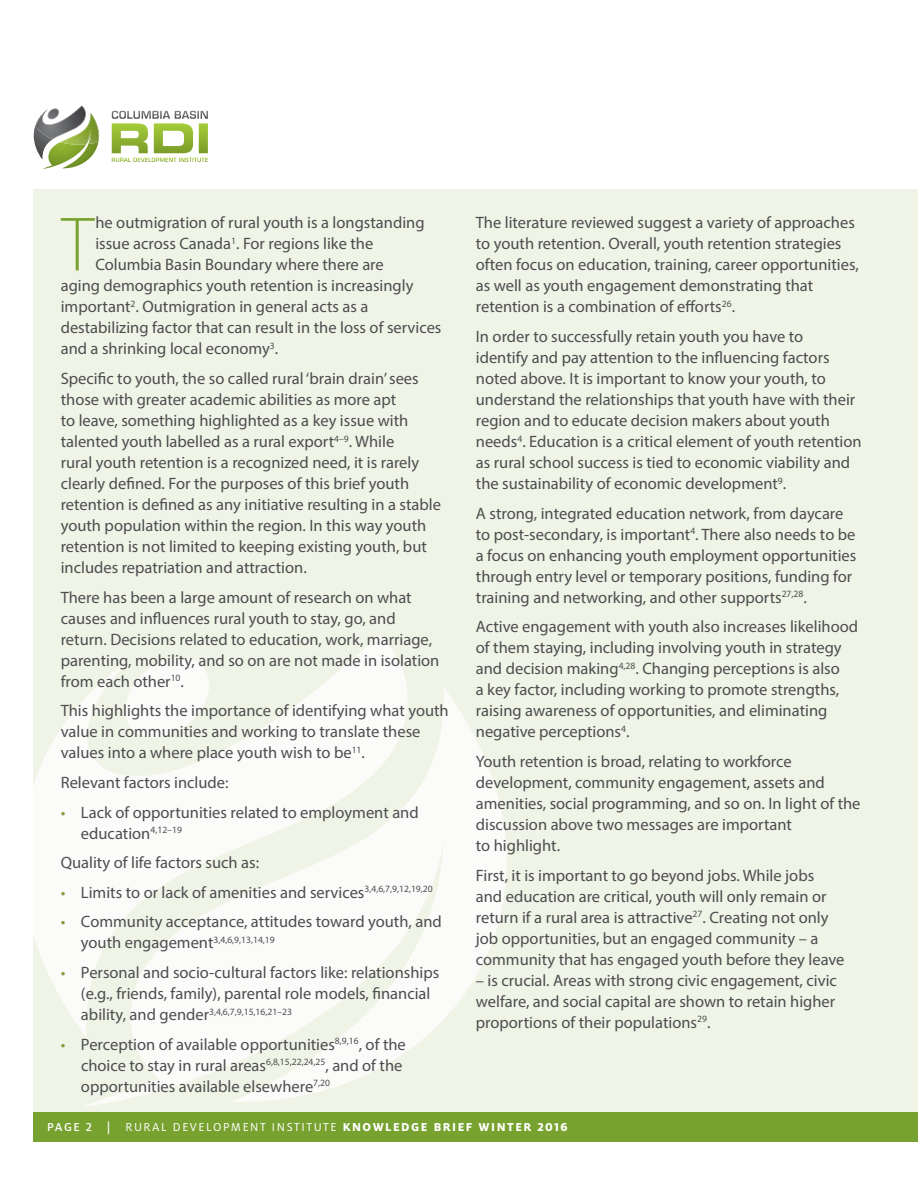
<style>
.page{position:relative;width:918px;height:1188px;background:#fff}
.page>*{position:absolute;margin:0;border:0;box-sizing:border-box;transform-origin:0 0}
.t1{font:300 expanded 83.85px "Milo OT";color:#78a22f}
.t2{font:16.5px/21px "Myriad Pro";color:#4d4d4f}
.t3{font:12.75px "Milo OT";letter-spacing:.12em;color:#fff}
.t4{font:9.6px "Myriad Pro";color:#4d4d4f}
.s1{color:#809b3d}
.s2{font-size:16.5px}
.s3{font-weight:500}
.s4{font-weight:800}
</style>
<div class="page">
<div style="left:34px;top:189px;width:884px;height:949px;background:#eff4e6"></div>
<svg style="left:83px;top:688px;width:424px;height:419px"></svg>
<svg style="left:33px;top:636px;width:388px;height:402px;fill:#fbfcfa"></svg>
<div style="left:34px;top:1112px;width:884px;height:30px;background:#78a22f"></div>
<svg style="left:43px;top:110px;width:52px;height:59px"></svg>
<svg style="left:112px;top:111px;width:96px;height:51px"></svg>
<img style="left:61px;top:114px;width:38px;height:31px">
<img style="left:36px;top:106px;width:49px;height:33px">
<h1 class="t1" style="left:60px;top:199px;width:37px">T</h1>
<p class="t2" style="left:95px;top:212px;width:331px">he outmigration of rural youth is a longstanding</p>
<p class="t2" style="left:95px;top:233px;width:279px">issue across Canada<sup>1</sup>. For regions like the</p>
<p class="t2" style="left:95px;top:254px;width:290px">Columbia Basin Boundary where there are</p>
<p class="t2" style="left:61px;top:275px;width:354px">aging demographics youth retention is increasingly</p>
<p class="t2" style="left:61px;top:296px;width:309px">important<sup>2</sup>. Outmigration in general acts as a</p>
<p class="t2" style="left:61px;top:317px;width:382px">destabilizing factor that can result in the loss of services</p>
<p class="t2" style="left:61px;top:338px;width:219px">and a shrinking local economy<sup>3</sup>.</p>
<p class="t2" style="left:61px;top:368px;width:382px">Specific to youth, the so called rural ‘brain drain’ sees those with greater academic abilities as more apt<br>to leave, something highlighted as a key issue with talented youth labelled as a rural export<sup>4–9</sup>. While<br>rural youth retention is a recognized need, it is rarely clearly defined. For the purposes of this brief youth retention is defined as any initiative resulting in a stable youth population within the region. In this way youth retention is not limited to keeping existing youth, but includes repatriation and attraction.</p>
<p class="t2" style="left:61px;top:586px;width:380px">There has been a large amount of research on what causes and influences rural youth to stay, go, and return. Decisions related to education, work, marriage, parenting, mobility, and so on are not made in isolation from each other<sup>10</sup>.</p>
<p class="t2" style="left:61px;top:700px;width:390px">This highlights the importance of identifying what youth value in communities and working to translate these values into a where place youth wish to be<sup>11</sup>.</p>
<p class="t2" style="left:61px;top:772px;width:169px">Relevant factors include:</p>
<p class="t2" style="left:81px;top:801px;width:339px;text-indent:-20px"><span class="s1">•</span> Lack of opportunities related to employment and education<sup>4,12–19</sup></p>
<p class="t2" style="left:61px;top:852px;width:200px">Quality of life factors such as:</p>
<p class="t2" style="left:61px;top:882px;width:373px"><span class="s1">•</span> Limits to or lack of amenities and services<sup>3,4,6,7,9,12,19,20</sup></p>
<p class="t2" style="left:61px;top:911px;width:383px"><span class="s1">•</span> Community acceptance, attitudes toward youth, and</p>
<p class="t4" style="left:81px;top:934px;width:195px"><span class="s2">youth engagement</span>3,4,6,9,13,14,19</p>
<p class="t2" style="left:81px;top:962px;width:360px;text-indent:-20px"><span class="s1">•</span> Personal and socio-cultural factors like: relationships (e.g., friends, family), parental role models, financial</p>
<p class="t4" style="left:81px;top:1006px;width:213px"><span class="s2">ability, and gender</span>3,4,6,7,9,15,16,21–23</p>
<p class="t2" style="left:81px;top:1033px;width:326px;text-indent:-20px"><span class="s1">•</span> Perception of available opportunities<sup>8,9,16</sup>, of the choice to stay in rural areas<sup>6,8,15,22,24,25</sup>, and of the opportunities available elsewhere<sup>7,20</sup></p>
<p class="t2" style="left:476px;top:212px;width:384px">The literature reviewed suggest a variety of approaches to youth retention. Overall, youth retention strategies often focus on education, training, career opportunities, as well as youth engagement demonstrating that retention is a combination of efforts<sup>26</sup>.</p>
<p class="t2" style="left:476px;top:326px;width:387px">In order to successfully retain youth you have to<br>identify and pay attention to the influencing factors noted above. It is important to know your youth, to understand the relationships that youth have with their region and to educate decision makers about youth needs<sup>4</sup>. Education is a critical element of youth retention as rural school success is tied to economic viability and the sustainability of economic development<sup>9</sup>.</p>
<p class="t2" style="left:476px;top:502px;width:382px">A strong, integrated education network, from daycare to post-secondary, is important<sup>4</sup>. There also needs to be a focus on enhancing youth employment opportunities through entry level or temporary positions, funding for training and networking, and other supports<sup>27,28</sup>.</p>
<p class="t2" style="left:476px;top:616px;width:384px">Active engagement with youth also increases likelihood of them staying, including involving youth in strategy and decision making<sup>4,28</sup>. Changing perceptions is also<br>a key factor, including working to promote strengths, raising awareness of opportunities, and eliminating negative perceptions<sup>4</sup>.</p>
<p class="t2" style="left:476px;top:751px;width:386px">Youth retention is broad, relating to workforce development, community engagement, assets and amenities, social programming, and so on. In light of the discussion above two messages are important<br>to highlight.</p>
<p class="t2" style="left:476px;top:864px;width:370px">First, it is important to go beyond jobs. While jobs and education are critical, youth will only remain or return if a rural area is attractive<sup>27</sup>. Creating not only job opportunities, but an engaged community – a community that has engaged youth before they leave</p>
<p class="t2" style="left:476px;top:969px;width:363px;text-align:justify">– is crucial. Areas with strong civic engagement, civic welfare, and social capital are shown to retain higher proportions of their populations<sup>29</sup>.</p>
<p class="t3" style="left:47px;top:1120px;width:522px"><span class="s3">PAGE 2 |</span> RURAL DEVELOPMENT INSTITUTE <span class="s4">KNOWLEDGE BRIEF WINTER 2016</span></p>
</div>
